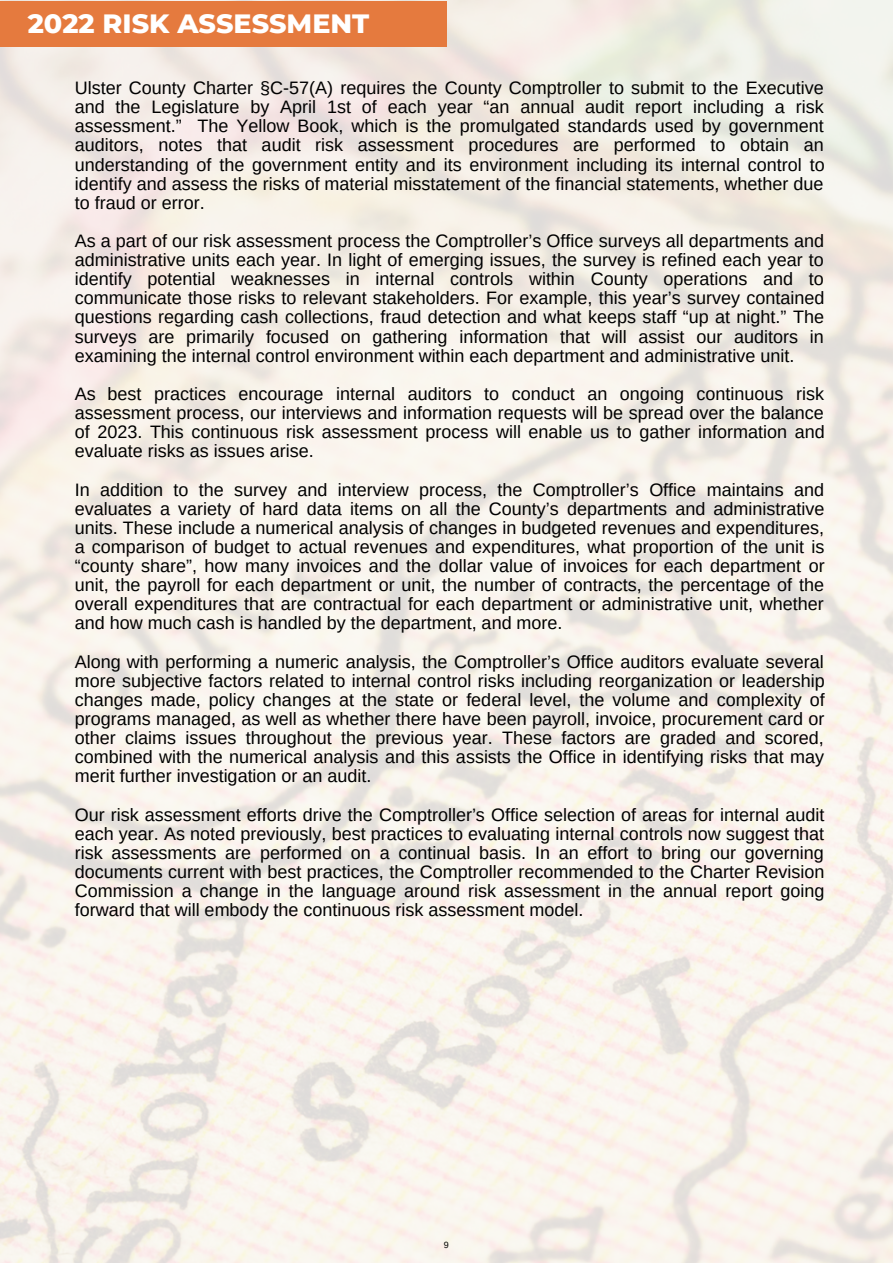
<style>
.page{position:relative;width:893px;height:1264px;background:#fff}
.page>*{position:absolute;margin:0;border:0;box-sizing:border-box;transform-origin:0 0}
.t1{font:800 27px "Montserrat";color:#fff}
.t2{font:18px/19px "Arimo";color:#000;text-align:justify}
.t3{font:9px "Arimo";color:#000}
</style>
<div class="page">
<img style="left:0;top:1px;width:892px;height:1261px">
<div style="left:0;top:1px;width:446px;height:46px;background:#e57a3e"></div>
<h1 class="t1" style="left:28px;top:6px;width:343px">2022 RISK ASSESSMENT</h1>
<p class="t2" style="left:75px;top:78px;width:751px">Ulster County Charter §C-57(A) requires the County Comptroller to submit to the Executive and the Legislature by April 1st of each year “an annual audit report including a risk assessment.” The Yellow Book, which is the promulgated standards used by government auditors, notes that audit risk assessment procedures are performed to obtain an understanding of the government entity and its environment including its internal control to identify and assess the risks of material misstatement of the financial statements, whether due to fraud or error.</p>
<p class="t2" style="left:75px;top:231px;width:751px">As a part of our risk assessment process the Comptroller’s Office surveys all departments and administrative units each year. In light of emerging issues, the survey is refined each year to identify potential weaknesses in internal controls within County operations and to communicate those risks to relevant stakeholders. For example, this year’s survey contained questions regarding cash collections, fraud detection and what keeps staff “up at night.” The surveys are primarily focused on gathering information that will assist our auditors in examining the internal control environment within each department and administrative unit.</p>
<p class="t2" style="left:75px;top:384px;width:751px">As best practices encourage internal auditors to conduct an ongoing continuous risk assessment process, our interviews and information requests will be spread over the balance of 2023. This continuous risk assessment process will enable us to gather information and evaluate risks as issues arise.</p>
<p class="t2" style="left:75px;top:480px;width:751px">In addition to the survey and interview process, the Comptroller’s Office maintains and evaluates a variety of hard data items on all the County’s departments and administrative units. These include a numerical analysis of changes in budgeted revenues and expenditures, a comparison of budget to actual revenues and expenditures, what proportion of the unit is “county share”, how many invoices and the dollar value of invoices for each department or unit, the payroll for each department or unit, the number of contracts, the percentage of the overall expenditures that are contractual for each department or administrative unit, whether and how much cash is handled by the department, and more.</p>
<p class="t2" style="left:75px;top:652px;width:751px">Along with performing a numeric analysis, the Comptroller’s Office auditors evaluate several more subjective factors related to internal control risks including reorganization or leadership changes made, policy changes at the state or federal level, the volume and complexity of programs managed, as well as whether there have been payroll, invoice, procurement card or other claims issues throughout the previous year. These factors are graded and scored, combined with the numerical analysis and this assists the Office in identifying risks that may merit further investigation or an audit.</p>
<p class="t2" style="left:75px;top:804px;width:751px">Our risk assessment efforts drive the Comptroller’s Office selection of areas for internal audit each year. As noted previously, best practices to evaluating internal controls now suggest that risk assessments are performed on a continual basis. In an effort to bring our governing documents current with best practices, the Comptroller recommended to the Charter Revision Commission a change in the language around risk assessment in the annual report going forward that will embody the continuous risk assessment model.</p>
<p class="t3" style="left:444px;top:1239px;width:6px">9</p>
</div>
